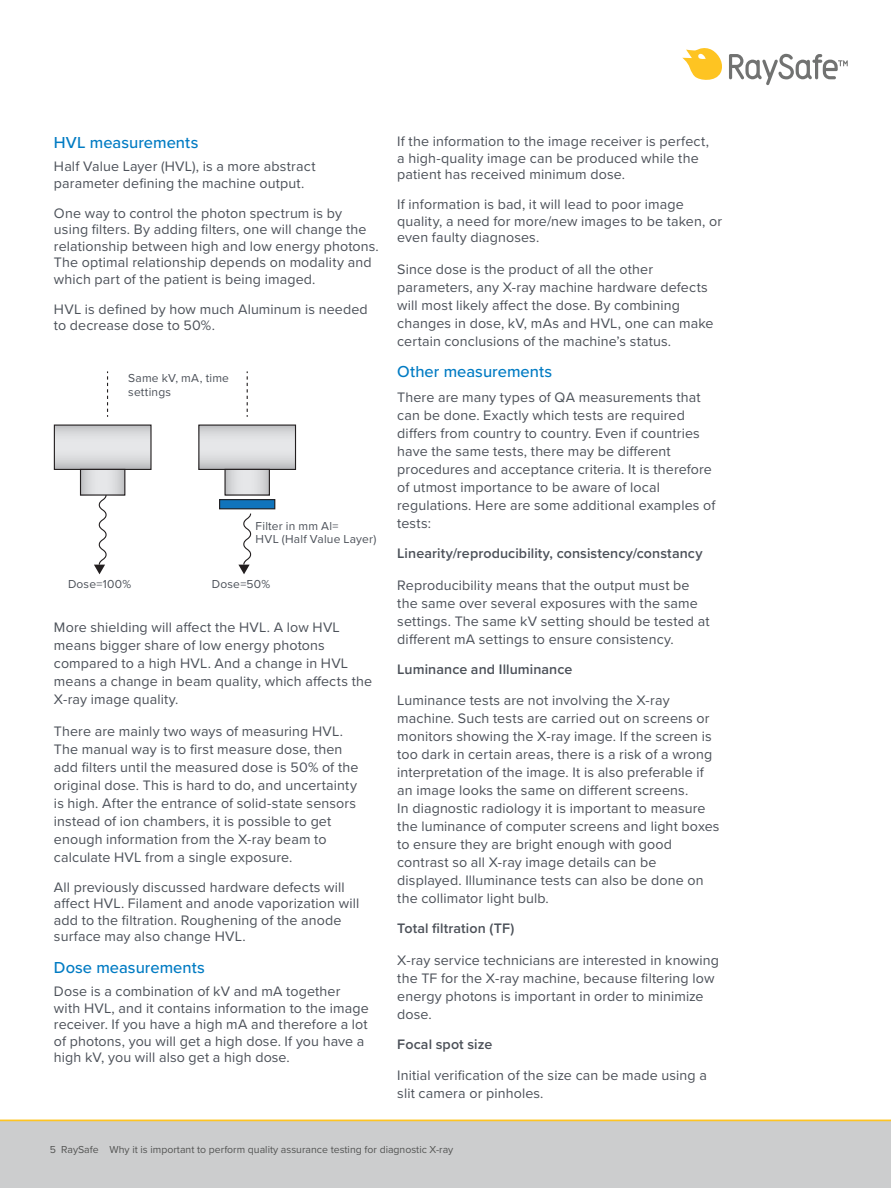
<style>
.page{position:relative;width:891px;height:1188px;background:#fff}
.page>*{position:absolute;margin:0;border:0;box-sizing:border-box;transform-origin:0 0}
.Header_1_copy{font:500 16.5px "Proxima Nova";color:#007bc3}
.Body_copy{font:14.25px/18px "Proxima Nova";letter-spacing:.01em;color:#4c5159}
.Body_copy-2{font:600 14.25px "Proxima Nova";letter-spacing:.005em;color:#4c5159}
.Body_copy-3{font:12px/13.5px "Proxima Nova";letter-spacing:.015em;color:#4c5159}
.t1{font:10.5px "Proxima Nova";color:#545554}
</style>
<div class="page">
<svg style="left:682px;top:48px;width:166px;height:37px"></svg>
<div style="left:0;top:1120px;width:891px;height:68px;background:#cccdce"></div>
<hr style="left:0;top:1120px;width:891px;height:1px;background:#fec422">
<svg style="left:56px;top:427px;width:94px;height:41px;background:#d9dadc"></svg>
<div style="left:54px;top:425px;width:98px;height:45px;border:1px solid #231f20"></div>
<svg style="left:82px;top:471px;width:41px;height:23px"></svg>
<div style="left:80px;top:469px;width:45px;height:27px;border:1px solid #231f20"></div>
<svg style="left:94px;top:494px;width:13px;height:80px"></svg>
<svg style="left:200px;top:427px;width:94px;height:41px;background:#d9dadc"></svg>
<div style="left:198px;top:425px;width:98px;height:45px;border:1px solid #231f20"></div>
<svg style="left:226px;top:471px;width:42px;height:23px"></svg>
<div style="left:224px;top:469px;width:46px;height:27px;border:1px solid #231f20"></div>
<div style="left:220px;top:500px;width:55px;height:9px;background:#1074bc"></div>
<div style="left:219px;top:499px;width:56px;height:10px;border:1px solid #231f20"></div>
<svg style="left:238px;top:513px;width:14px;height:61px"></svg>
<svg style="left:107px;top:371px;width:1px;height:46px"></svg>
<svg style="left:247px;top:371px;width:1px;height:46px"></svg>
<p class="Header_1_copy" style="left:54px;top:130px;width:146px">HVL measurements</p>
<p class="Body_copy" style="left:54px;top:158px;width:263px;line-height:16.5px">Half Value Layer (HVL), is a more abstract parameter defining the machine output.</p>
<p class="Body_copy" style="left:54px;top:204px;width:326px;line-height:16.5px">One way to control the photon spectrum is by using filters. By adding filters, one will change the relationship between high and low energy photons.<br>The optimal relationship depends on modality and which part of the patient is being imaged.</p>
<p class="Body_copy" style="left:54px;top:300px;width:315px;line-height:16.5px">HVL is defined by how much Aluminum is needed to decrease dose to 50%.</p>
<p class="Body_copy-3" style="left:128px;top:371px;width:102px">Same kV, mA, time settings</p>
<p class="Body_copy-3" style="left:256px;top:519px;width:122px">Filter in mm Al=<br>HVL (Half Value Layer)</p>
<p class="Body_copy-3" style="left:68px;top:577px;width:65px">Dose=100%</p>
<p class="Body_copy-3" style="left:212px;top:577px;width:60px">Dose=50%</p>
<p class="Body_copy" style="left:54px;top:618px;width:320px">More shielding will affect the HVL. A low HVL means bigger share of low energy photons compared to a high HVL. And a change in HVL means a change in beam quality, which affects the X-ray image quality.</p>
<p class="Body_copy" style="left:54px;top:721px;width:306px">There are mainly two ways of measuring HVL.<br>The manual way is to first measure dose, then add filters until the measured dose is 50% of the original dose. This is hard to do, and uncertainty is high. After the entrance of solid-state sensors instead of ion chambers, it is possible to get enough information from the X-ray beam to calculate HVL from a single exposure.</p>
<p class="Body_copy" style="left:54px;top:878px;width:307px;line-height:16.5px">All previously discussed hardware defects will affect HVL. Filament and anode vaporization will add to the filtration. Roughening of the anode surface may also change HVL.</p>
<p class="Header_1_copy" style="left:54px;top:955px;width:152px">Dose measurements</p>
<p class="Body_copy" style="left:54px;top:982px;width:316px;line-height:16.5px">Dose is a combination of kV and mA together with HVL, and it contains information to the image receiver. If you have a high mA and therefore a lot of photons, you will get a high dose. If you have a high kV, you will also get a high dose.</p>
<p class="Body_copy" style="left:397px;top:133px;width:313px;line-height:16.5px">If the information to the image receiver is perfect, a high-quality image can be produced while the patient has received minimum dose.</p>
<p class="Body_copy" style="left:397px;top:196px;width:326px;line-height:16.5px">If information is bad, it will lead to poor image quality, a need for more/new images to be taken, or even faulty diagnoses.</p>
<p class="Body_copy" style="left:397px;top:259px;width:318px">Since dose is the product of all the other parameters, any X-ray machine hardware defects will most likely affect the dose. By combining changes in dose, kV, mAs and HVL, one can make certain conclusions of the machine’s status.</p>
<p class="Header_1_copy" style="left:397px;top:359px;width:156px">Other measurements</p>
<p class="Body_copy" style="left:397px;top:388px;width:320px">There are many types of QA measurements that can be done. Exactly which tests are required differs from country to country. Even if countries have the same tests, there may be different procedures and acceptance criteria. It is therefore of utmost importance to be aware of local regulations. Here are some additional examples of tests:</p>
<p class="Body_copy-2" style="left:397px;top:543px;width:307px">Linearity/reproducibility, consistency/constancy</p>
<p class="Body_copy" style="left:397px;top:575px;width:314px">Reproducibility means that the output must be the same over several exposures with the same settings. The same kV setting should be tested at different mA settings to ensure consistency.</p>
<p class="Body_copy-2" style="left:397px;top:658px;width:177px">Luminance and Illuminance</p>
<p class="Body_copy" style="left:397px;top:691px;width:324px">Luminance tests are not involving the X-ray machine. Such tests are carried out on screens or monitors showing the X-ray image. If the screen is too dark in certain areas, there is a risk of a wrong interpretation of the image. It is also preferable if an image looks the same on different screens.<br>In diagnostic radiology it is important to measure the luminance of computer screens and light boxes to ensure they are bright enough with good contrast so all X-ray image details can be displayed. Illuminance tests can also be done on the collimator light bulb.</p>
<p class="Body_copy-2" style="left:397px;top:918px;width:119px">Total filtration (TF)</p>
<p class="Body_copy" style="left:397px;top:950px;width:323px">X-ray service technicians are interested in knowing the TF for the X-ray machine, because filtering low energy photons is important in order to minimize dose.</p>
<p class="Body_copy-2" style="left:397px;top:1033px;width:97px">Focal spot size</p>
<p class="Body_copy" style="left:397px;top:1066px;width:311px">Initial verification of the size can be made using a slit camera or pinholes.</p>
<p class="t1" style="left:50px;top:1142px;width:405px">5 RaySafe Why it is important to perform quality assurance testing for diagnostic X-ray</p>
</div>
